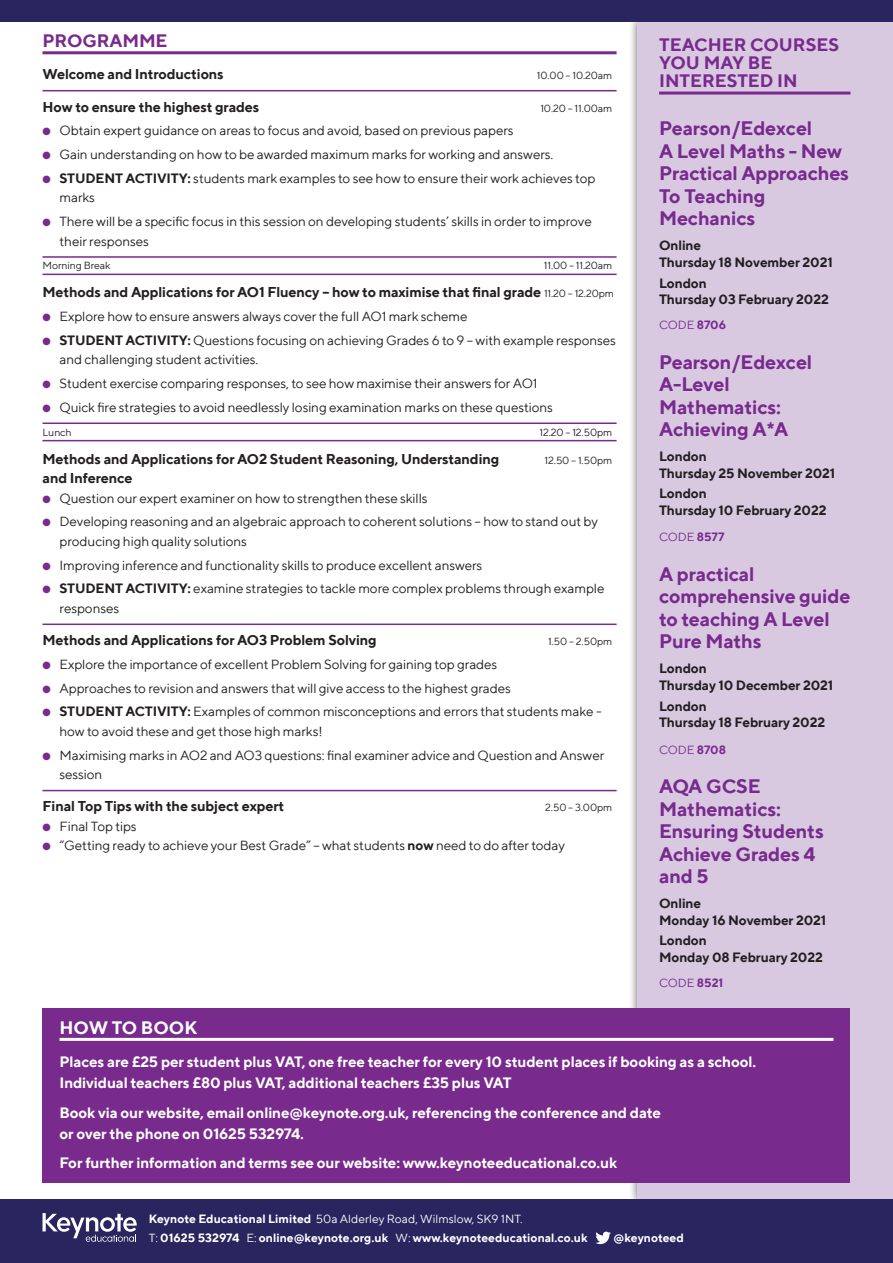
<style>
.page{position:relative;width:893px;height:1263px;background:#fff}
.page>*{position:absolute;margin:0;border:0;box-sizing:border-box;transform-origin:0 0}
.t1{font:700 19.5px/22.5px "TT Norms";letter-spacing:-.01em;color:#782a8d}
.t2{font:700 18px/18px "TT Norms";color:#782a8d}
.t3{font:700 18px "TT Norms";color:#fff}
.t4{font:700 15px/21px "TT Norms";letter-spacing:-.01em;color:#fff}
.t5{font:700 14.25px "TT Norms";letter-spacing:-.01em;color:#231f20}
.t6{font:13.5px/19.5px "TT Norms";letter-spacing:-.01em;color:#231f20}
.t7{font:700 13.5px/16.5px "TT Norms";letter-spacing:-.01em;color:#231f20}
.t8{font:700 12px/18.5px "TT Norms";color:#fff}
.t9{font:12px "TT Norms";color:#782a8d}
.t10{font:10.5px "TT Norms";letter-spacing:-.01em;color:#231f20}
.s1{color:#782a8d}
.s2{font-weight:700}
.s3{font-weight:400;font-size:10.5px}
.s4{font-weight:400}
</style>
<div class="page">
<div style="left:629px;top:12px;width:264px;height:1196px;background:#231f20;opacity:.75"></div>
<div style="left:638px;top:21px;width:255px;height:1178px;background:#d8c9e1"></div>
<div style="left:0;top:1199px;width:893px;height:64px;background:#28255f"></div>
<svg style="left:43px;top:1213px;width:94px;height:29px"></svg>
<div style="left:0;top:0;width:893px;height:21px;background:#28255f"></div>
<hr style="left:43px;top:51px;width:574px;height:3px;background:#782a8d">
<hr style="left:43px;top:90px;width:574px;height:1px;background:#782a8d">
<hr style="left:43px;top:256px;width:574px;height:2px;background:#782a8d">
<hr style="left:43px;top:274px;width:574px;height:1px;background:#782a8d">
<hr style="left:43px;top:422px;width:574px;height:2px;background:#782a8d">
<hr style="left:43px;top:440px;width:574px;height:1px;background:#782a8d">
<hr style="left:43px;top:623px;width:574px;height:2px;background:#782a8d">
<hr style="left:43px;top:790px;width:574px;height:1px;background:#782a8d">
<hr style="left:659px;top:92px;width:191px;height:3px;background:#782a8d">
<div style="left:43px;top:1008px;width:807px;height:174px;background:#782a8d"></div>
<hr style="left:60px;top:1038px;width:773px;height:3px;background:#fff">
<svg style="left:595px;top:1231px;width:16px;height:13px"></svg>
<h2 class="t2" style="left:43px;top:31px;width:127px">PROGRAMME</h2>
<p class="t5" style="left:43px;top:65px;width:183px">Welcome and Introductions</p>
<p class="t10" style="left:537px;top:69px;width:77px">10.00 – 10.20am</p>
<p class="t5" style="left:43px;top:98px;width:218px">How to ensure the highest grades</p>
<p class="t10" style="left:540px;top:101px;width:73px">10.20 – 11.00am</p>
<p class="t6" style="left:43px;top:121px;width:473px"><span class="s1">●</span> Obtain expert guidance on areas to focus and avoid, based on previous papers</p>
<p class="t6" style="left:43px;top:144px;width:512px"><span class="s1">●</span> Gain understanding on how to be awarded maximum marks for working and answers.</p>
<p class="t6" style="left:60px;top:168px;width:537px;text-indent:-17px"><span class="s1">●</span> <span class="s2">STUDENT ACTIVITY:</span> students mark examples to see how to ensure their work achieves top marks</p>
<p class="t6" style="left:60px;top:211px;width:534px;text-indent:-17px"><span class="s1">●</span> There will be a specific focus in this session on developing students’ skills in order to improve their responses</p>
<p class="t10" style="left:43px;top:259px;width:70px">Morning Break</p>
<p class="t10" style="left:544px;top:259px;width:70px">11.00 – 11.20am</p>
<p class="t5" style="left:43px;top:283px;width:573px">Methods and Applications for AO1 Fluency – how to maximise that final grade <span class="s3">11.20 – 12.20pm</span></p>
<p class="t6" style="left:43px;top:306px;width:427px"><span class="s1">●</span> Explore how to ensure answers always cover the full AO1 mark scheme</p>
<p class="t6" style="left:60px;top:330px;width:558px;text-indent:-17px"><span class="s1">●</span> <span class="s2">STUDENT ACTIVITY:</span> Questions focusing on achieving Grades 6 to 9 – with example responses and challenging student activities.</p>
<p class="t6" style="left:43px;top:373px;width:497px"><span class="s1">●</span> Student exercise comparing responses, to see how maximise their answers for AO1</p>
<p class="t6" style="left:43px;top:397px;width:512px"><span class="s1">●</span> Quick fire strategies to avoid needlessly losing examination marks on these questions</p>
<p class="t10" style="left:43px;top:425px;width:31px">Lunch</p>
<p class="t10" style="left:540px;top:425px;width:74px">12.20 – 12.50pm</p>
<p class="t5" style="left:43px;top:450px;width:458px">Methods and Applications for AO2 Student Reasoning, Understanding</p>
<p class="t10" style="left:545px;top:453px;width:69px">12.50 – 1.50pm</p>
<p class="t5" style="left:43px;top:469px;width:92px">and Inference</p>
<p class="t6" style="left:43px;top:488px;width:387px"><span class="s1">●</span> Question our expert examiner on how to strengthen these skills</p>
<p class="t6" style="left:60px;top:512px;width:540px;text-indent:-17px"><span class="s1">●</span> Developing reasoning and an algebraic approach to coherent solutions – how to stand out by producing high quality solutions</p>
<p class="t6" style="left:43px;top:555px;width:441px"><span class="s1">●</span> Improving inference and functionality skills to produce excellent answers</p>
<p class="t6" style="left:60px;top:579px;width:546px;text-indent:-17px"><span class="s1">●</span> <span class="s2">STUDENT ACTIVITY:</span> examine strategies to tackle more complex problems through example responses</p>
<p class="t5" style="left:43px;top:631px;width:336px">Methods and Applications for AO3 Problem Solving</p>
<p class="t10" style="left:548px;top:635px;width:66px">1.50 – 2.50pm</p>
<p class="t6" style="left:43px;top:654px;width:456px"><span class="s1">●</span> Explore the importance of excellent Problem Solving for gaining top grades</p>
<p class="t6" style="left:43px;top:678px;width:470px"><span class="s1">●</span> Approaches to revision and answers that will give access to the highest grades</p>
<p class="t6" style="left:60px;top:702px;width:544px;text-indent:-17px"><span class="s1">●</span> <span class="s2">STUDENT ACTIVITY:</span> Examples of common misconceptions and errors that students make - how to avoid these and get those high marks!</p>
<p class="t6" style="left:60px;top:745px;width:546px;text-indent:-17px"><span class="s1">●</span> Maximising marks in AO2 and AO3 questions: final examiner advice and Question and Answer session</p>
<p class="t5" style="left:43px;top:797px;width:243px">Final Top Tips with the subject expert</p>
<p class="t10" style="left:545px;top:801px;width:69px">2.50 – 3.00pm</p>
<p class="t6" style="left:43px;top:816px;width:96px"><span class="s1">●</span> Final Top tips</p>
<p class="t6" style="left:43px;top:836px;width:524px"><span class="s1">●</span> “Getting ready to achieve your Best Grade” – what students <span class="s2">now</span> need to do after today</p>
<h2 class="t2" style="left:659px;top:36px;width:182px">TEACHER COURSES<br>YOU MAY BE<br>INTERESTED IN</h2>
<h1 class="t1" style="left:659px;top:117px;width:192px">Pearson/Edexcel<br>A Level Maths - New<br>Practical Approaches<br>To Teaching<br>Mechanics</h1>
<p class="t7" style="left:659px;top:237px;width:175px">Online<br>Thursday 18 November 2021</p>
<p class="t7" style="left:659px;top:274px;width:171px">London<br>Thursday 03 February 2022</p>
<p class="t9" style="left:659px;top:317px;width:68px">CODE <span class="s2">8706</span></p>
<h1 class="t1" style="left:659px;top:350px;width:155px">Pearson/Edexcel<br>A-Level<br>Mathematics:<br>Achieving A*A</h1>
<p class="t7" style="left:659px;top:448px;width:178px">London<br>Thursday 25 November 2021</p>
<p class="t7" style="left:659px;top:485px;width:169px">London<br>Thursday 10 February 2022</p>
<p class="t9" style="left:659px;top:530px;width:67px">CODE <span class="s2">8577</span></p>
<h1 class="t1" style="left:659px;top:562px;width:193px">A practical comprehensive guide to teaching A Level<br>Pure Maths</h1>
<p class="t7" style="left:659px;top:660px;width:176px">London<br>Thursday 10 December 2021</p>
<p class="t7" style="left:659px;top:697px;width:168px">London<br>Thursday 18 February 2022</p>
<p class="t9" style="left:659px;top:742px;width:68px">CODE <span class="s2">8708</span></p>
<h1 class="t1" style="left:659px;top:775px;width:166px">AQA GCSE<br>Mathematics:<br>Ensuring Students<br>Achieve Grades 4 and 5</h1>
<p class="t7" style="left:659px;top:895px;width:169px">Online<br>Monday 16 November 2021</p>
<p class="t7" style="left:659px;top:932px;width:165px">London<br>Monday 08 February 2022</p>
<p class="t9" style="left:659px;top:975px;width:66px">CODE <span class="s2">8521</span></p>
<h2 class="t3" style="left:60px;top:1016px;width:139px">HOW TO BOOK</h2>
<p class="t4" style="left:60px;top:1051px;width:698px">Places are £25 per student plus VAT, one free teacher for every 10 student places if booking as a school.<br>Individual teachers £80 plus VAT, additional teachers £35 plus VAT</p>
<p class="t4" style="left:60px;top:1102px;width:603px">Book via our website, email online@keynote.org.uk, referencing the conference and date or over the phone on 01625 532974.</p>
<p class="t4" style="left:60px;top:1152px;width:559px">For further information and terms see our website: www.keynoteeducational.co.uk</p>
<p class="t8" style="left:149px;top:1209px;width:440px">Keynote Educational Limited <span class="s4">50a Alderley Road, Wilmslow, SK9 1NT.<br>T:</span> 01625 532974 <span class="s4">E:</span> online@keynote.org.uk <span class="s4">W:</span> www.keynoteeducational.co.uk</p>
<p class="t8" style="left:613px;top:1228px;width:72px">@keynoteed</p>
</div>
